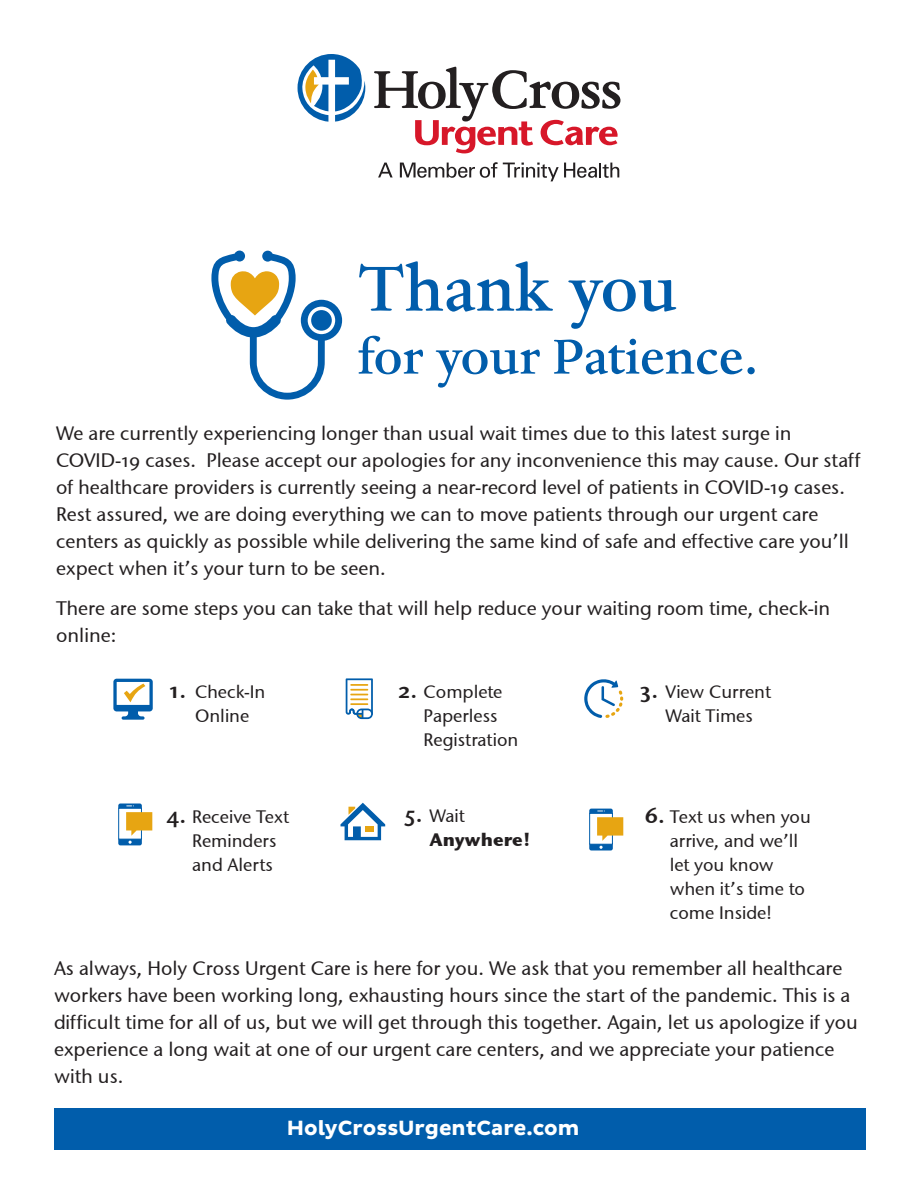
<style>
.page{position:relative;width:918px;height:1188px;background:#fff}
.page>*{position:absolute;margin:0;border:0;box-sizing:border-box;transform-origin:0 0}
.t1{font:500 73.65px "Dante MT Std";color:#015dab}
.t2{font:500 56.7px "Dante MT Std";color:#015dab}
.t3{font:700 21px "Pluto Sans";letter-spacing:-.005em;color:#fff}
.t4{font:19.5px/27px "Stone Sans OSITCTT Medium";color:#231f20}
.t5{font:18px/24px "Stone Sans OSITCTT Medium";color:#231f20}
.t6{font:18px/24px "Stone Sans OSITCTT Bold";color:#231f20}
.s1{font-family:"Stone Sans Sem OSITCTT Semi";font-size:22.5px}
.s2{font-family:"Stone Sans OSITCTT Medium"}
</style>
<div class="page">
<svg style="left:211px;top:251px;width:131px;height:149px"></svg>
<svg style="left:118px;top:804px;width:34px;height:41px"></svg>
<svg style="left:589px;top:809px;width:34px;height:42px"></svg>
<svg style="left:340px;top:803px;width:45px;height:37px"></svg>
<div style="left:365px;top:827px;width:8px;height:5px;background:#e7a512"></div>
<svg style="left:584px;top:679px;width:39px;height:39px"></svg>
<svg style="left:346px;top:678px;width:27px;height:41px"></svg>
<svg style="left:113px;top:679px;width:40px;height:41px"></svg>
<div style="left:54px;top:1108px;width:811px;height:41px;background:#015dab"></div>
<svg style="left:298px;top:54px;width:67px;height:68px"></svg>
<svg style="left:374px;top:67px;width:246px;height:86px"></svg>
<svg style="left:378px;top:163px;width:15px;height:14px"></svg>
<svg style="left:400px;top:162px;width:219px;height:19px"></svg>
<p class="t1" style="left:357px;top:249px;width:321px">Thank you</p>
<p class="t2" style="left:357px;top:326px;width:402px">for your Patience.</p>
<p class="t4" style="left:56px;top:420px;width:806px">We are currently experiencing longer than usual wait times due to this latest surge in COVID-19 cases. Please accept our apologies for any inconvenience this may cause. Our staff of healthcare providers is currently seeing a near-record level of patients in COVID-19 cases.<br>Rest assured, we are doing everything we can to move patients through our urgent care centers as quickly as possible while delivering the same kind of safe and effective care you’ll expect when it’s your turn to be seen.</p>
<p class="t4" style="left:56px;top:595px;width:776px">There are some steps you can take that will help reduce your waiting room time, check-in online:</p>
<p class="t5" style="left:170px;top:680px;width:97px;text-align:center"><span class="s1">1.</span> Check-In<br>Online</p>
<p class="t5" style="left:424px;top:680px;width:96px;text-indent:-26px"><span class="s1">2.</span> Complete<br>Paperless<br>Registration</p>
<p class="t5" style="left:640px;top:680px;width:133px;text-align:center"><span class="s1">3.</span> View Current<br>Wait Times</p>
<p class="t5" style="left:192px;top:805px;width:98px;text-indent:-26px"><span class="s1">4.</span> Receive Text<br>Reminders and Alerts</p>
<p class="t6" style="left:430px;top:804px;width:103px;text-indent:-26px"><span class="s1">5.</span> <span class="s2">Wait<br></span>Anywhere!</p>
<p class="t5" style="left:670px;top:804px;width:143px;text-indent:-26px"><span class="s1">6.</span> Text us when you arrive, and we’ll let you know when it’s time to come Inside!</p>
<p class="t4" style="left:54px;top:954px;width:805px">As always, Holy Cross Urgent Care is here for you. We ask that you remember all healthcare workers have been working long, exhausting hours since the start of the pandemic. This is a difficult time for all of us, but we will get through this together. Again, let us apologize if you experience a long wait at one of our urgent care centers, and we appreciate your patience with us.</p>
<p class="t3" style="left:287px;top:1116px;width:294px">HolyCrossUrgentCare.com</p>
</div>
